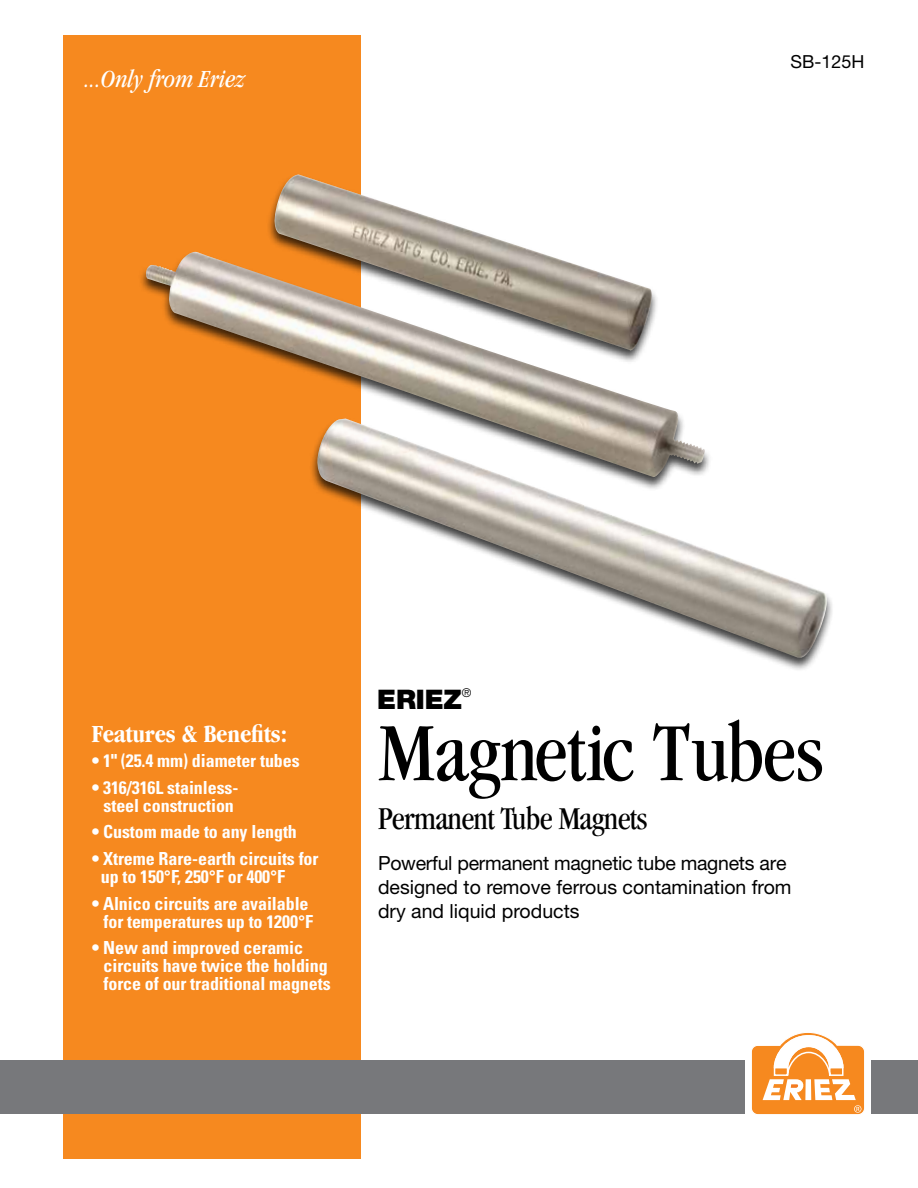
<style>
.page{position:relative;width:918px;height:1188px;background:#fff}
.page>*{position:absolute;margin:0;border:0;box-sizing:border-box;transform-origin:0 0}
.t1{font:condensed 85.5px "Garamond";letter-spacing:-.005em;color:#000}
.t2{font:condensed 33px "Garamond";letter-spacing:-.025em;color:#000}
.t3{font:900 27px "Helvetica Neue";letter-spacing:-.005em;color:#000}
.t4{font:700 condensed 25.5px "Garamond";letter-spacing:-.005em;color:#fff}
.t5{font:italic condensed 25.5px "Garamond";letter-spacing:-.005em;color:#fff}
.t6{font:19.5px/24px "Helvetica Neue";color:#000}
.t7{font:700 condensed 18px/18px "Univers";letter-spacing:-.005em;color:#fff}
.t8{font:18px "Helvetica Neue";color:#000}
.t9{font:300 12px "Univers";color:#000}
</style>
<div class="page">
<div style="left:64px;top:36px;width:297px;height:1123px;background:#f6891f"></div>
<div style="left:0;top:1060px;width:745px;height:54px;background:#77787b"></div>
<div style="left:872px;top:1060px;width:46px;height:54px;background:#77787b"></div>
<svg style="left:751px;top:1032px;width:114px;height:83px"></svg>
<div style="left:309px;top:418px;width:526px;height:254px;background:#000;opacity:.75"></div>
<img style="left:315px;top:419px;width:515px;height:239px">
<div style="left:138px;top:251px;width:575px;height:241px;background:#000;opacity:.75"></div>
<img style="left:145px;top:252px;width:560px;height:226px">
<div style="left:267px;top:173px;width:393px;height:192px;background:#000;opacity:.75"></div>
<img style="left:270px;top:174px;width:386px;height:183px">
<h3 class="t5" style="left:84px;top:65px;width:162px">...Only from Eriez</h3>
<p class="t8" style="left:791px;top:51px;width:76px">SB-125H</p>
<h3 class="t4" style="left:92px;top:720px;width:197px">Features &amp; Benefits:</h3>
<p class="t7" style="left:92px;top:751px;width:209px">• 1" (25.4 mm) diameter tubes</p>
<p class="t7" style="left:92px;top:778px;width:148px;text-align:center">• 316/316L stainless‑ steel construction</p>
<p class="t7" style="left:92px;top:823px;width:207px">• Custom made to any length</p>
<p class="t7" style="left:101px;top:849px;width:219px;text-indent:-9px">• Xtreme Rare‑earth circuits for up to 150°F, 250°F or 400°F</p>
<p class="t7" style="left:92px;top:894px;width:223px;text-align:right">• Alnico circuits are available for temperatures up to 1200°F</p>
<p class="t7" style="left:104px;top:939px;width:229px;text-indent:-12px">• New and improved ceramic circuits have twice the holding force of our traditional magnets</p>
<h3 class="t3" style="left:377px;top:684px;width:86px">ERIEZ</h3>
<p class="t9" style="left:462px;top:686px;width:11px">®</p>
<h1 class="t1" style="left:378px;top:705px;width:447px">Magnetic Tubes</h1>
<h2 class="t2" style="left:378px;top:800px;width:271px">Permanent Tube Magnets</h2>
<p class="t6" style="left:378px;top:850px;width:415px">Powerful permanent magnetic tube magnets are designed to remove ferrous contamination from dry and liquid products</p>
</div>
